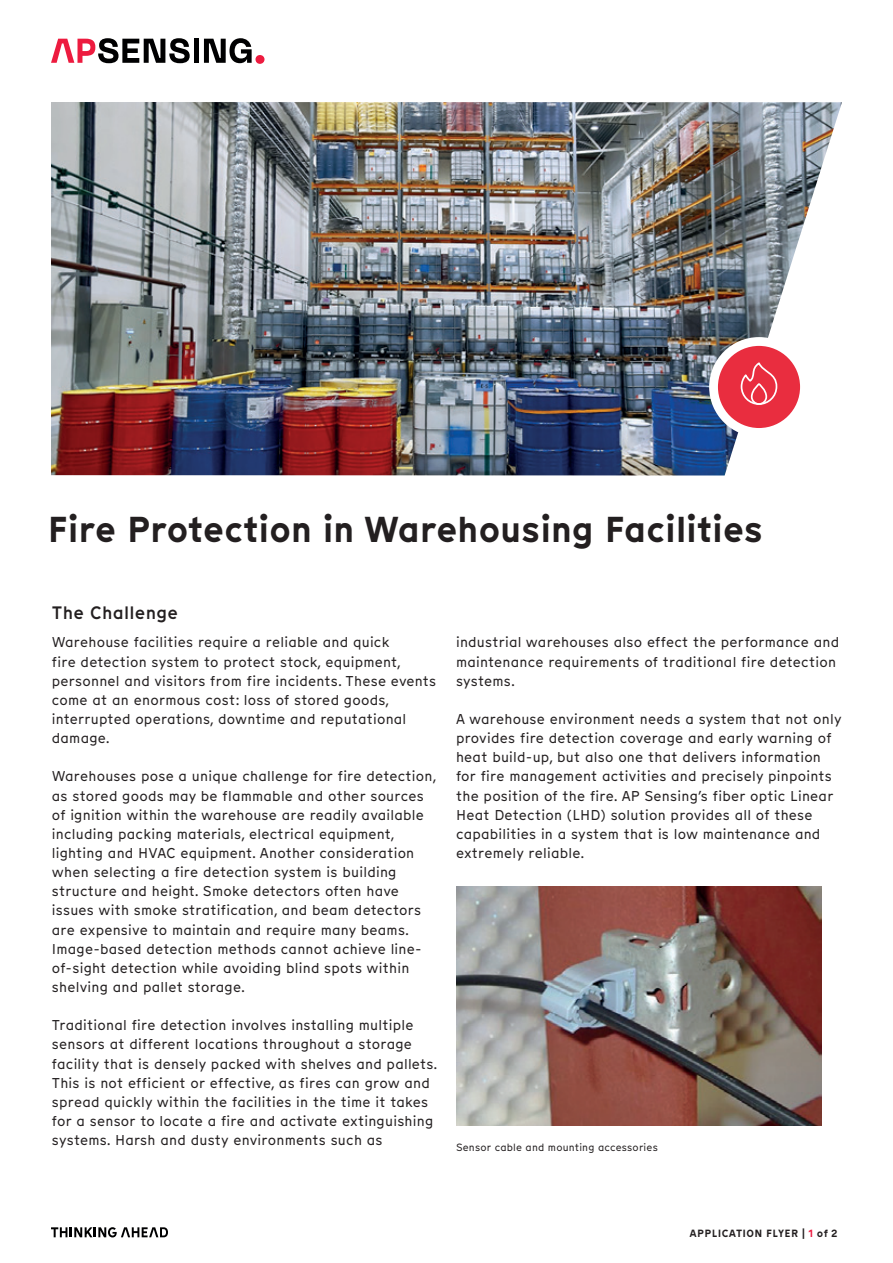
<style>
.page{position:relative;width:893px;height:1263px;background:#fff}
.page>*{position:absolute;margin:0;border:0;box-sizing:border-box;transform-origin:0 0}
.t1{font:700 36px "Munken Sans";letter-spacing:-.01em;color:#231f20}
.t2{font:500 18px "Munken Sans";letter-spacing:.015em;color:#231f20}
.t3{font:14.25px/19.2px "Munken Sans";letter-spacing:.015em;color:#231f20}
.t4{font:10.5px "Munken Sans";letter-spacing:.015em;color:#231f20}
.t5{font:700 10.5px "Munken Sans";letter-spacing:.03em;color:#231f20}
.s1{color:#ed1a40}
</style>
<div class="page">
<svg style="left:51px;top:1227px;width:117px;height:10px"></svg>
<div style="left:255px;top:55px;width:9px;height:9px;background:#ed1b3f;border-radius:50%"></div>
<svg style="left:51px;top:38px;width:139px;height:25px"></svg>
<div style="left:194px;top:39px;width:5px;height:24px;background:#000001"></div>
<svg style="left:204px;top:38px;width:48px;height:25px"></svg>
<img style="left:51px;top:102px;width:791px;height:373px">
<svg style="left:713px;top:341px;width:91px;height:91px;background:#ec4c5b"></svg>
<div style="left:709px;top:337px;width:100px;height:100px;border:9px solid #fff;border-radius:50%"></div>
<svg style="left:740px;top:361px;width:38px;height:45px;background:#ec505f"></svg>
<img style="left:456px;top:886px;width:366px;height:240px">
<h1 class="t1" style="left:47px;top:503px;width:717px">Fire Protection in Warehousing Facilities</h1>
<p class="t2" style="left:52px;top:600px;width:128px">The Challenge</p>
<p class="t3" style="left:52px;top:632px;width:386px">Warehouse facilities require a reliable and quick<br>fire detection system to protect stock, equipment, personnel and visitors from fire incidents. These events come at an enormous cost: loss of stored goods, interrupted operations, downtime and reputational damage.</p>
<p class="t3" style="left:52px;top:766px;width:386px">Warehouses pose a unique challenge for fire detection, as stored goods may be flammable and other sources of ignition within the warehouse are readily available including packing materials, electrical equipment, lighting and HVAC equipment. Another consideration when selecting a fire detection system is building structure and height. Smoke detectors often have issues with smoke stratification, and beam detectors are expensive to maintain and require many beams.<br>Image-based detection methods cannot achieve line&shy;of-sight detection while avoiding blind spots within shelving and pallet storage.</p>
<p class="t3" style="left:52px;top:1015px;width:387px">Traditional fire detection involves installing multiple sensors at different locations throughout a storage facility that is densely packed with shelves and pallets.<br>This is not efficient or effective, as fires can grow and spread quickly within the facilities in the time it takes for a sensor to locate a fire and activate extinguishing systems. Harsh and dusty environments such as</p>
<p class="t3" style="left:456px;top:632px;width:385px">industrial warehouses also effect the performance and maintenance requirements of traditional fire detection systems.</p>
<p class="t3" style="left:456px;top:709px;width:387px">A warehouse environment needs a system that not only provides fire detection coverage and early warning of heat build-up, but also one that delivers information for fire management activities and precisely pinpoints the position of the fire. AP Sensing’s fiber optic Linear Heat Detection (LHD) solution provides all of these capabilities in a system that is low maintenance and extremely reliable.</p>
<p class="t4" style="left:456px;top:1140px;width:203px">Sensor cable and mounting accessories</p>
<p class="t5" style="left:690px;top:1226px;width:150px">APPLICATION FLYER | <span class="s1">1</span> of 2</p>
</div>
